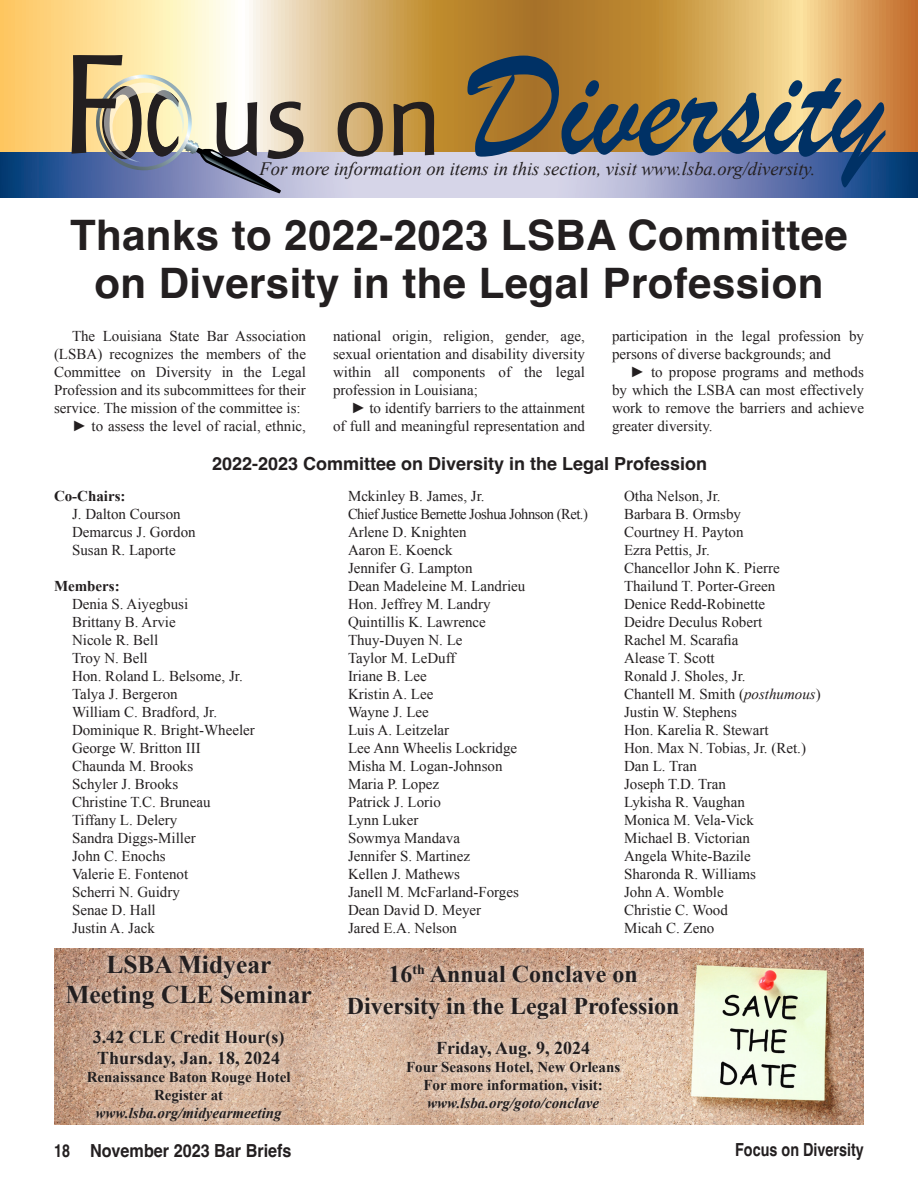
<style>
.page{position:relative;width:918px;height:1188px;background:#fff}
.page>*{position:absolute;margin:0;border:0;box-sizing:border-box;transform-origin:0 0}
.t1{font:153.15px "Brush Script";color:#003165;scale:.92 1}
.t2{font:147.75px "Baar Sophia";color:#231f20}
.t3{font:105.45px "Baar Sophia";color:#231f20}
.t4{font:700 42px/48px "Helvetica";letter-spacing:.01em;color:#231f20;text-align:center}
.t5{font:700 25.5px/30px "Times New Roman";color:#231f20;text-align:center}
.t6{font:700 24px/31.5px "Times New Roman";color:#231f20;text-align:center}
.t7{font:italic 18.9px "Times New Roman";color:#231f20}
.t8{font:700 18px/21.6px "Times New Roman";color:#231f20}
.t9{font:700 18px "Helvetica";color:#231f20}
.t10{font:700 18px "Helvetica";color:#231f20;scale:.8 1}
.t11{font:15px/18px "Times New Roman";color:#231f20;text-align:justify}
.t12{font:700 15px "Times New Roman";color:#231f20}
.t13{font:italic 700 15px "Times New Roman";color:#231f20}
.t14{font:15px "Times New Roman";letter-spacing:-.03em;color:#231f20}
.s1{font-weight:700}
.s2{font-style:italic}
</style>
<div class="page">
<svg style="left:0;top:0;width:918px;height:152px;background:#d8ad66"></svg>
<svg style="left:0;top:152px;width:918px;height:46px;background:#8c9bc2"></svg>
<svg style="left:92px;top:75px;width:189px;height:118px;background:#b7b6b3"></svg>
<img style="left:321px;top:949px;width:27px;height:176px">
<img style="left:435px;top:949px;width:429px;height:176px">
<div style="left:58px;top:947px;width:263px;height:184px;background:#fff;opacity:.75"></div>
<div style="left:339px;top:956px;width:348px;height:164px;background:#fff;opacity:.75"></div>
<p class="t2" style="left:64px;top:24px;width:65px">F</p>
<p class="t1" style="left:470px;top:5px;width:451px">Diversity</p>
<p class="t4" style="left:70px;top:216px;width:779px">Thanks to 2022-2023 LSBA Committee on Diversity in the Legal Profession</p>
<p class="t11" style="left:54px;top:327px;width:254px;text-indent:18px">The Louisiana State Bar Association (LSBA) recognizes the members of the Committee on Diversity in the Legal Profession and its subcommittees for their service. The mission of the committee is:</p>
<p class="t11" style="left:72px;top:417px;width:236px"><span class="s1">►</span> to assess the level of racial, ethnic,</p>
<p class="t3" style="left:212px;top:63px;width:235px">us on</p>
<p class="t7" style="left:260px;top:155px;width:555px">For more information on items in this section, visit www.lsba.org/diversity.</p>
<p class="t11" style="left:333px;top:327px;width:254px">national origin, religion, gender, age, sexual orientation and disability diversity within all components of the legal profession in Louisiana;</p>
<p class="t11" style="left:333px;top:399px;width:254px;text-align:right"><span class="s1">►</span> to identify barriers to the attainment<br>of full and meaningful representation and</p>
<p class="t11" style="left:612px;top:327px;width:254px">participation in the legal profession by persons of diverse backgrounds; and</p>
<p class="t11" style="left:612px;top:363px;width:254px;text-indent:18px"><span class="s1">►</span> to propose programs and methods by which the LSBA can most effectively work to remove the barriers and achieve greater diversity.</p>
<p class="t9" style="left:212px;top:453px;width:497px">2022-2023 Committee on Diversity in the Legal Profession</p>
<p class="t12" style="left:54px;top:485px;width:73px">Co-Chairs:</p>
<p class="t11" style="left:72px;top:505px;width:110px">J. Dalton Courson</p>
<p class="t11" style="left:72px;top:523px;width:125px">Demarcus J. Gordon</p>
<p class="t11" style="left:72px;top:541px;width:105px">Susan R. Laporte</p>
<p class="t12" style="left:54px;top:575px;width:67px">Members:</p>
<p class="t11" style="left:72px;top:595px;width:118px">Denia S. Aiyegbusi</p>
<p class="t11" style="left:72px;top:613px;width:105px">Brittany B. Arvie</p>
<p class="t11" style="left:72px;top:631px;width:88px">Nicole R. Bell</p>
<p class="t11" style="left:72px;top:649px;width:77px">Troy N. Bell</p>
<p class="t11" style="left:72px;top:667px;width:172px">Hon. Roland L. Belsome, Jr.</p>
<p class="t11" style="left:72px;top:685px;width:107px">Talya J. Bergeron</p>
<p class="t11" style="left:72px;top:703px;width:147px">William C. Bradford, Jr.</p>
<p class="t11" style="left:72px;top:721px;width:184px">Dominique R. Bright-Wheeler</p>
<p class="t11" style="left:72px;top:739px;width:130px">George W. Britton III</p>
<p class="t11" style="left:72px;top:757px;width:123px">Chaunda M. Brooks</p>
<p class="t11" style="left:72px;top:775px;width:108px">Schyler J. Brooks</p>
<p class="t11" style="left:72px;top:793px;width:140px">Christine T.C. Bruneau</p>
<p class="t11" style="left:72px;top:811px;width:107px">Tiffany L. Delery</p>
<p class="t11" style="left:72px;top:829px;width:125px">Sandra Diggs-Miller</p>
<p class="t11" style="left:72px;top:847px;width:95px">John C. Enochs</p>
<p class="t11" style="left:72px;top:865px;width:118px">Valerie E. Fontenot</p>
<p class="t11" style="left:72px;top:883px;width:109px">Scherri N. Guidry</p>
<p class="t11" style="left:72px;top:901px;width:85px">Senae D. Hall</p>
<p class="t11" style="left:72px;top:919px;width:84px">Justin A. Jack</p>
<p class="t5" style="left:65px;top:949px;width:248px">LSBA Midyear<br>Meeting CLE Seminar</p>
<p class="t8" style="left:93px;top:1026px;width:193px">3.42 CLE Credit Hour(s)<br>Thursday, Jan. 18, 2024</p>
<p class="t12" style="left:87px;top:1067px;width:205px">Renaissance Baton Rouge Hotel</p>
<p class="t12" style="left:154px;top:1085px;width:71px">Register at</p>
<p class="t13" style="left:96px;top:1103px;width:188px">www.lsba.org/midyearmeeting</p>
<p class="t11" style="left:348px;top:487px;width:138px">Mckinley B. James, Jr.</p>
<p class="t14" style="left:348px;top:504px;width:242px">Chief Justice Bernette Joshua Johnson (Ret.)</p>
<p class="t11" style="left:348px;top:523px;width:120px">Arlene D. Knighten</p>
<p class="t11" style="left:348px;top:541px;width:106px">Aaron E. Koenck</p>
<p class="t11" style="left:348px;top:559px;width:126px">Jennifer G. Lampton</p>
<p class="t11" style="left:348px;top:577px;width:179px">Dean Madeleine M. Landrieu</p>
<p class="t11" style="left:348px;top:595px;width:144px">Hon. Jeffrey M. Landry</p>
<p class="t11" style="left:348px;top:613px;width:139px">Quintillis K. Lawrence</p>
<p class="t11" style="left:348px;top:631px;width:116px">Thuy-Duyen N. Le</p>
<p class="t11" style="left:348px;top:649px;width:109px">Taylor M. LeDuff</p>
<p class="t11" style="left:348px;top:667px;width:80px">Iriane B. Lee</p>
<p class="t11" style="left:348px;top:685px;width:87px">Kristin A. Lee</p>
<p class="t11" style="left:348px;top:703px;width:82px">Wayne J. Lee</p>
<p class="t11" style="left:348px;top:721px;width:103px">Luis A. Leitzelar</p>
<p class="t11" style="left:348px;top:739px;width:171px">Lee Ann Wheelis Lockridge</p>
<p class="t11" style="left:348px;top:757px;width:156px">Misha M. Logan-Johnson</p>
<p class="t11" style="left:348px;top:775px;width:93px">Maria P. Lopez</p>
<p class="t11" style="left:348px;top:793px;width:94px">Patrick J. Lorio</p>
<p class="t11" style="left:348px;top:811px;width:72px">Lynn Luker</p>
<p class="t11" style="left:348px;top:829px;width:114px">Sowmya Mandava</p>
<p class="t11" style="left:348px;top:847px;width:124px">Jennifer S. Martinez</p>
<p class="t11" style="left:348px;top:865px;width:114px">Kellen J. Mathews</p>
<p class="t11" style="left:348px;top:883px;width:172px">Janell M. McFarland-Forges</p>
<p class="t11" style="left:348px;top:901px;width:135px">Dean David D. Meyer</p>
<p class="t11" style="left:348px;top:919px;width:111px">Jared E.A. Nelson</p>
<p class="t11" style="left:624px;top:487px;width:98px">Otha Nelson, Jr.</p>
<p class="t11" style="left:624px;top:505px;width:119px">Barbara B. Ormsby</p>
<p class="t11" style="left:624px;top:523px;width:121px">Courtney H. Payton</p>
<p class="t11" style="left:624px;top:541px;width:87px">Ezra Pettis, Jr.</p>
<p class="t11" style="left:624px;top:559px;width:157px">Chancellor John K. Pierre</p>
<p class="t11" style="left:624px;top:577px;width:153px">Thailund T. Porter-Green</p>
<p class="t11" style="left:624px;top:595px;width:143px">Denice Redd-Robinette</p>
<p class="t11" style="left:624px;top:613px;width:140px">Deidre Deculus Robert</p>
<p class="t11" style="left:624px;top:631px;width:116px">Rachel M. Scarafia</p>
<p class="t11" style="left:624px;top:649px;width:92px">Alease T. Scott</p>
<p class="t11" style="left:624px;top:667px;width:123px">Ronald J. Sholes, Jr.</p>
<p class="t11" style="left:624px;top:685px;width:198px">Chantell M. Smith (<span class="s2">posthumous</span>)</p>
<p class="t11" style="left:624px;top:703px;width:114px">Justin W. Stephens</p>
<p class="t11" style="left:624px;top:721px;width:146px">Hon. Karelia R. Stewart</p>
<p class="t11" style="left:624px;top:739px;width:183px">Hon. Max N. Tobias, Jr. (Ret.)</p>
<p class="t11" style="left:624px;top:757px;width:74px">Dan L. Tran</p>
<p class="t11" style="left:624px;top:775px;width:103px">Joseph T.D. Tran</p>
<p class="t11" style="left:624px;top:793px;width:122px">Lykisha R. Vaughan</p>
<p class="t11" style="left:624px;top:811px;width:132px">Monica M. Vela-Vick</p>
<p class="t11" style="left:624px;top:829px;width:127px">Michael B. Victorian</p>
<p class="t11" style="left:624px;top:847px;width:128px">Angela White-Bazile</p>
<p class="t11" style="left:624px;top:865px;width:134px">Sharonda R. Williams</p>
<p class="t11" style="left:624px;top:883px;width:101px">John A. Womble</p>
<p class="t11" style="left:624px;top:901px;width:105px">Christie C. Wood</p>
<p class="t11" style="left:624px;top:919px;width:92px">Micah C. Zeno</p>
<p class="t6" style="left:347px;top:958px;width:334px">16<sup>th</sup> Annual Conclave on<br>Diversity in the Legal Profession</p>
<p class="t8" style="left:436px;top:1036px;width:156px">Friday, Aug. 9, 2024</p>
<p class="t12" style="left:406px;top:1056px;width:216px">Four Seasons Hotel, New Orleans</p>
<p class="t12" style="left:423px;top:1074px;width:181px">For more information, visit:</p>
<p class="t13" style="left:427px;top:1092px;width:173px">www.lsba.org/goto/conclave</p>
<p class="t10" style="left:54px;top:1139px;width:299px">18 November 2023 Bar Briefs</p>
<p class="t10" style="left:735px;top:1139px;width:163px">Focus on Diversity</p>
</div>
